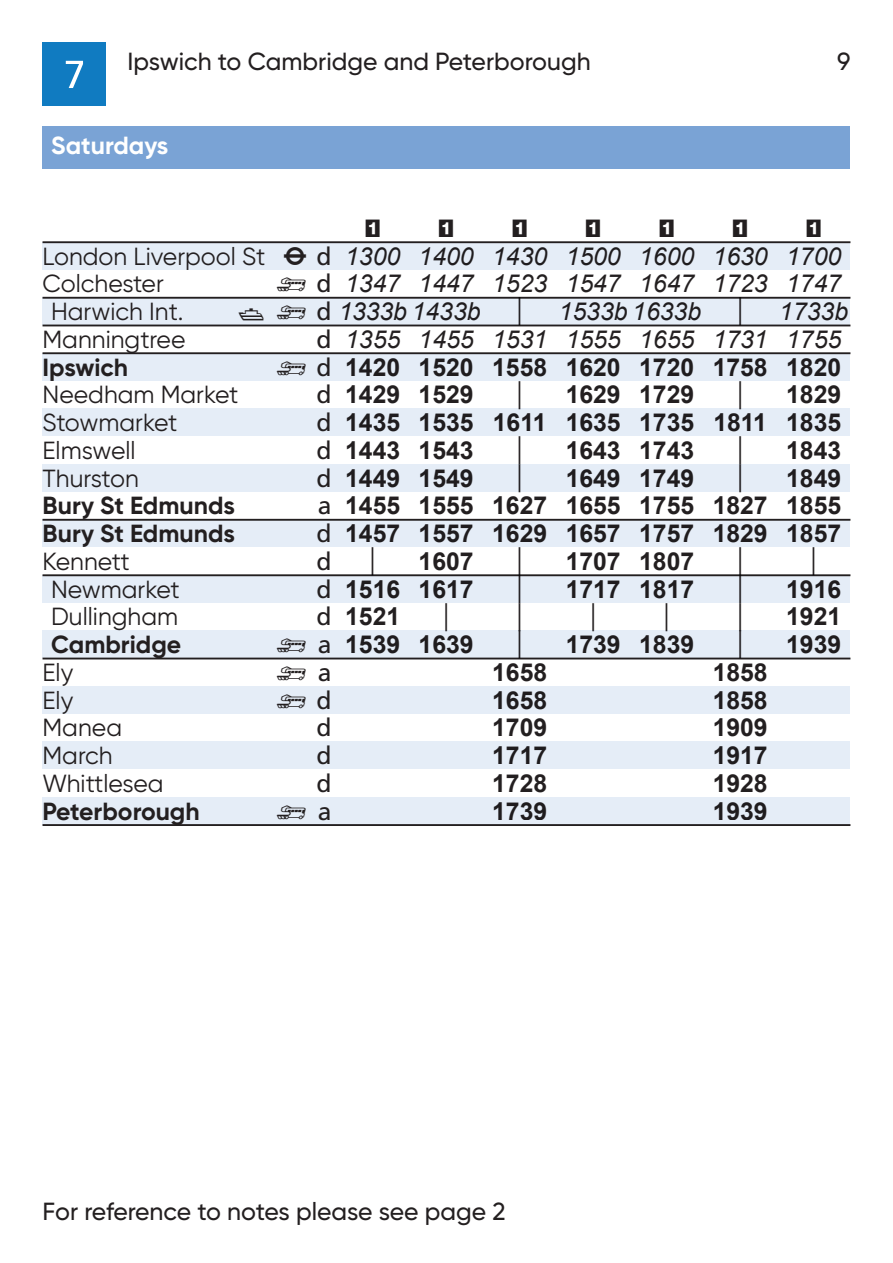
<style>
.page{position:relative;width:893px;height:1263px;background:#fff}
.page>*{position:absolute;margin:0;border:0;box-sizing:border-box;transform-origin:0 0}
.t1{font:34.5px/27.8px "TIME Sfont";color:#231f20}
.t2{font:700 24.75px/27.8px "Arial";color:#231f20;text-align:justify}
.t3{font:24.75px/27.8px "Gilroy";color:#231f20}
.t4{font:italic 24.75px/27.8px "Arial";color:#231f20}
.t5{font:500 24.75px "Gilroy";color:#231f20}
.t6{font:700 24.75px "Gilroy";color:#231f20}
.t7{font:24.75px "Frutiger LT Std";color:#231f20}
.t8{font:700 24.75px "Gilroy";color:#fff}
.t9{font:24.75px "TIME Sfont";color:#231f20}
.t10{font:24px "TIME Sfont";color:#231f20}
.s1{font-family:"TIME Sfont";font-size:24px}
.s2{font-family:"Frutiger LT Std"}
.s3{font-family:"Frutiger LT Std";font-size:24.75px}
.s4{font-family:"TIME Sfont";font-style:normal;font-size:24px}
.s5{font-family:"Frutiger LT Std";font-style:normal}
</style>
<div class="page">
<div style="left:43px;top:126px;width:807px;height:42px;background:#7aa3d5"></div>
<div style="left:43px;top:242px;width:807px;height:27px;background:#e5edf7"></div>
<div style="left:43px;top:575px;width:807px;height:27px;background:#e5edf7"></div>
<div style="left:43px;top:297px;width:807px;height:28px;background:#e5edf7"></div>
<div style="left:43px;top:630px;width:807px;height:28px;background:#e5edf7"></div>
<div style="left:43px;top:353px;width:807px;height:27px;background:#e5edf7"></div>
<div style="left:43px;top:686px;width:807px;height:27px;background:#e5edf7"></div>
<div style="left:43px;top:408px;width:807px;height:28px;background:#e5edf7"></div>
<div style="left:43px;top:741px;width:807px;height:28px;background:#e5edf7"></div>
<div style="left:43px;top:464px;width:807px;height:27px;background:#e5edf7"></div>
<div style="left:43px;top:797px;width:807px;height:27px;background:#e5edf7"></div>
<div style="left:43px;top:519px;width:807px;height:28px;background:#e5edf7"></div>
<hr style="left:43px;top:241px;width:807px;height:2px;background:#231f20">
<hr style="left:43px;top:297px;width:807px;height:2px;background:#231f20">
<hr style="left:43px;top:325px;width:807px;height:1px;background:#231f20">
<hr style="left:43px;top:352px;width:807px;height:2px;background:#231f20">
<hr style="left:43px;top:519px;width:807px;height:2px;background:#231f20">
<hr style="left:43px;top:574px;width:807px;height:2px;background:#231f20">
<hr style="left:43px;top:658px;width:807px;height:1px;background:#231f20">
<hr style="left:43px;top:824px;width:807px;height:2px;background:#231f20">
<div style="left:43px;top:43px;width:63px;height:63px;background:#107bc1"></div>
<svg style="left:66px;top:61px;width:17px;height:27px"></svg>
<p class="t5" style="left:128px;top:46px;width:465px">Ipswich to Cambridge and Peterborough</p>
<p class="t5" style="left:837px;top:46px;width:15px">9</p>
<p class="t8" style="left:51px;top:129px;width:119px">Saturdays</p>
<p class="t9" style="left:366px;top:209px;width:15px">1</p>
<p class="t4" style="left:345px;top:242px;width:57px">1300<br>1347</p>
<p class="t4" style="left:345px;top:326px;width:57px">1355</p>
<p class="t2" style="left:345px;top:354px;width:57px">1420<br>1429<br>1435<br>1443<br>1449<br>1455<br>1457</p>
<h1 class="t1" style="left:372px;top:543px;width:4px">C</h1>
<p class="t2" style="left:345px;top:576px;width:57px">1516<br>1521<br>1539</p>
<p class="t9" style="left:439px;top:209px;width:15px">1</p>
<p class="t4" style="left:419px;top:242px;width:57px">1400<br>1447</p>
<p class="t4" style="left:419px;top:326px;width:57px">1455</p>
<p class="t2" style="left:419px;top:354px;width:57px">1520<br>1529<br>1535<br>1543<br>1549<br>1555<br>1557<br>1607<br>1617</p>
<h1 class="t1" style="left:445px;top:599px;width:4px">C</h1>
<p class="t2" style="left:419px;top:631px;width:57px">1639</p>
<p class="t3" style="left:43px;top:242px;width:291px">London Liverpool St <span class="s1">T</span> <span class="s2">d<br></span>Colchester</p>
<p class="t10" style="left:277px;top:265px;width:56px">) <span class="s3">d</span></p>
<p class="t3" style="left:51px;top:297px;width:134px">Harwich Int.</p>
<p class="t4" style="left:238px;top:298px;width:244px"><span class="s4">, )</span> <span class="s5">d</span> 1333b 1433b</p>
<p class="t3" style="left:43px;top:325px;width:145px">Manningtree</p>
<p class="t7" style="left:317px;top:325px;width:17px">d</p>
<p class="t6" style="left:43px;top:351px;width:87px">Ipswich</p>
<p class="t10" style="left:277px;top:348px;width:56px">) <span class="s3">d</span></p>
<p class="t3" style="left:43px;top:380px;width:197px">Needham Market</p>
<p class="t7" style="left:317px;top:380px;width:17px">d</p>
<p class="t3" style="left:43px;top:408px;width:136px">Stowmarket</p>
<p class="t7" style="left:317px;top:408px;width:17px">d</p>
<p class="t3" style="left:43px;top:436px;width:95px">Elmswell</p>
<p class="t7" style="left:317px;top:436px;width:17px">d</p>
<p class="t3" style="left:43px;top:464px;width:98px">Thurston</p>
<p class="t7" style="left:317px;top:463px;width:17px">d</p>
<p class="t6" style="left:43px;top:490px;width:194px">Bury St Edmunds</p>
<p class="t7" style="left:318px;top:491px;width:15px">a</p>
<p class="t6" style="left:43px;top:518px;width:194px">Bury St Edmunds</p>
<p class="t7" style="left:317px;top:519px;width:17px">d</p>
<p class="t3" style="left:43px;top:547px;width:89px">Kennett</p>
<p class="t7" style="left:317px;top:547px;width:17px">d</p>
<p class="t3" style="left:51px;top:575px;width:130px">Newmarket</p>
<p class="t7" style="left:317px;top:574px;width:17px">d</p>
<p class="t3" style="left:51px;top:602px;width:129px">Dullingham</p>
<p class="t7" style="left:317px;top:602px;width:17px">d</p>
<p class="t6" style="left:51px;top:629px;width:132px">Cambridge</p>
<p class="t10" style="left:277px;top:626px;width:56px">) <span class="s3">a</span></p>
<p class="t3" style="left:43px;top:658px;width:32px">Ely</p>
<p class="t10" style="left:277px;top:654px;width:56px">) <span class="s3">a</span></p>
<p class="t3" style="left:43px;top:686px;width:32px">Ely</p>
<p class="t10" style="left:277px;top:681px;width:56px">) <span class="s3">d</span></p>
<p class="t3" style="left:43px;top:713px;width:81px">Manea</p>
<p class="t7" style="left:317px;top:713px;width:17px">d</p>
<p class="t3" style="left:43px;top:741px;width:72px">March</p>
<p class="t7" style="left:317px;top:741px;width:17px">d</p>
<p class="t3" style="left:43px;top:769px;width:123px">Whittlesea</p>
<p class="t7" style="left:317px;top:769px;width:17px">d</p>
<p class="t6" style="left:43px;top:795px;width:159px">Peterborough</p>
<p class="t10" style="left:277px;top:792px;width:56px">) <span class="s3">a</span></p>
<p class="t9" style="left:513px;top:209px;width:15px">1</p>
<p class="t4" style="left:492px;top:242px;width:57px">1430<br>1523</p>
<h1 class="t1" style="left:519px;top:293px;width:4px">C</h1>
<p class="t4" style="left:492px;top:326px;width:57px">1531</p>
<p class="t2" style="left:492px;top:354px;width:57px">1558</p>
<h1 class="t1" style="left:519px;top:377px;width:4px">C</h1>
<p class="t2" style="left:493px;top:409px;width:55px">1611</p>
<h1 class="t1" style="left:519px;top:432px;width:4px">C<br>C</h1>
<p class="t2" style="left:492px;top:492px;width:57px">1627<br>1629</p>
<h1 class="t1" style="left:519px;top:543px;width:4px;text-align:justify">C C C C</h1>
<p class="t2" style="left:492px;top:659px;width:57px">1658<br>1658<br>1709<br>1717<br>1728<br>1739</p>
<p class="t9" style="left:586px;top:209px;width:15px">1</p>
<p class="t4" style="left:559px;top:242px;width:144px">1500<br>1547<br>1533b 1633b<br>1555</p>
<p class="t2" style="left:566px;top:354px;width:57px">1620<br>1629<br>1635<br>1643<br>1649<br>1655<br>1657<br>1707<br>1717</p>
<h1 class="t1" style="left:592px;top:599px;width:4px">C</h1>
<p class="t2" style="left:566px;top:631px;width:57px">1739</p>
<p class="t9" style="left:660px;top:209px;width:15px">1</p>
<p class="t4" style="left:639px;top:242px;width:57px">1600<br>1647</p>
<p class="t4" style="left:639px;top:326px;width:57px">1655</p>
<p class="t2" style="left:639px;top:354px;width:57px">1720<br>1729<br>1735<br>1743<br>1749<br>1755<br>1757<br>1807<br>1817</p>
<h1 class="t1" style="left:666px;top:599px;width:4px">C</h1>
<p class="t2" style="left:639px;top:631px;width:57px">1839</p>
<p class="t9" style="left:733px;top:209px;width:15px">1</p>
<p class="t4" style="left:713px;top:242px;width:57px">1630<br>1723</p>
<h1 class="t1" style="left:739px;top:293px;width:4px">C</h1>
<p class="t4" style="left:713px;top:326px;width:57px">1731</p>
<p class="t2" style="left:713px;top:354px;width:57px">1758</p>
<h1 class="t1" style="left:739px;top:377px;width:4px">C</h1>
<p class="t2" style="left:713px;top:409px;width:55px">1811</p>
<h1 class="t1" style="left:739px;top:432px;width:4px">C<br>C</h1>
<p class="t2" style="left:713px;top:492px;width:57px">1827<br>1829</p>
<h1 class="t1" style="left:739px;top:543px;width:4px;text-align:justify">C C C C</h1>
<p class="t2" style="left:713px;top:659px;width:57px">1858<br>1858<br>1909<br>1917<br>1928<br>1939</p>
<p class="t9" style="left:807px;top:209px;width:15px">1</p>
<p class="t4" style="left:779px;top:242px;width:70px">1700<br>1747<br>1733b<br>1755</p>
<p class="t2" style="left:786px;top:354px;width:57px">1820<br>1829<br>1835<br>1843<br>1849<br>1855<br>1857</p>
<h1 class="t1" style="left:813px;top:543px;width:4px">C</h1>
<p class="t2" style="left:786px;top:576px;width:57px">1916<br>1921<br>1939</p>
<p class="t5" style="left:43px;top:1196px;width:464px">For reference to notes please see page 2</p>
</div>
